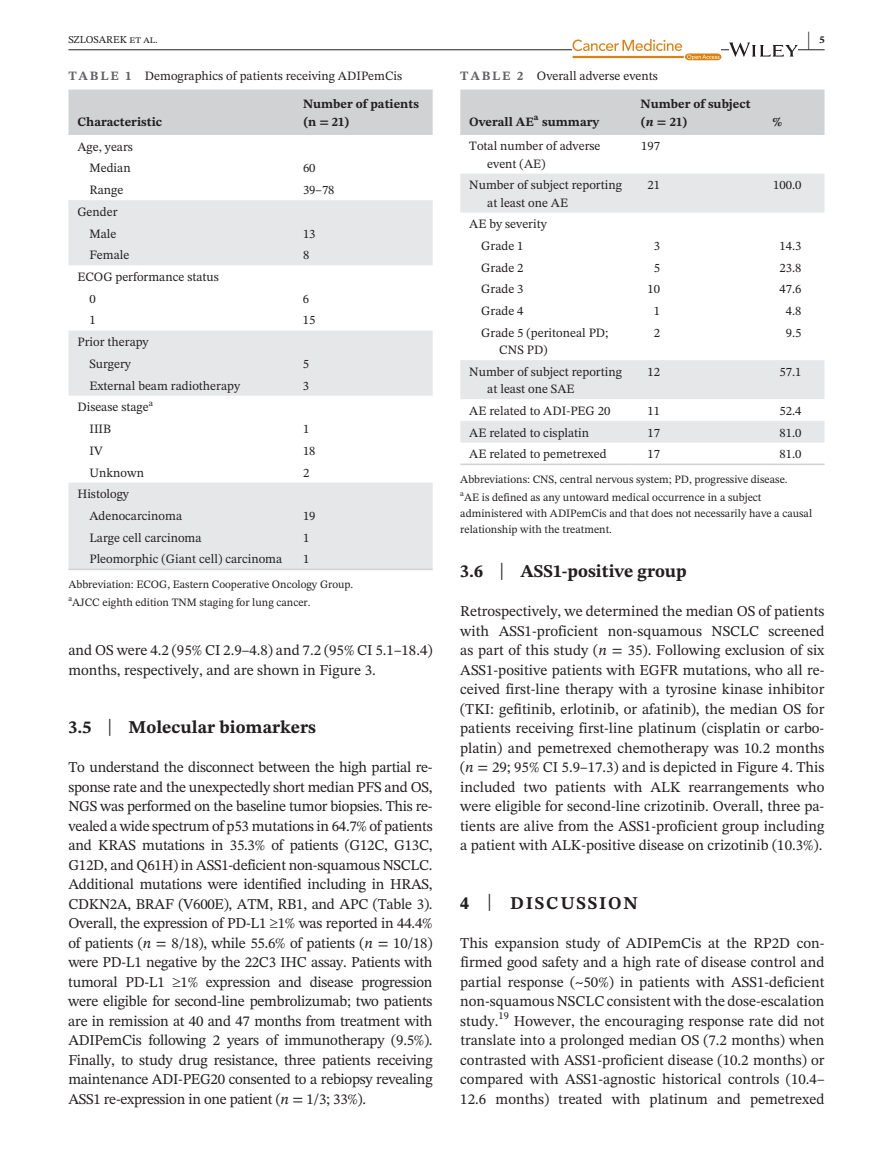
<style>
.page{position:relative;width:893px;height:1174px;background:#fff}
.page>*{position:absolute;margin:0;border:0;box-sizing:border-box;transform-origin:0 0}
.t1{font:700 21px "STIX Two Text";color:#231f20;scale:.42 1}
.t2{font:700 18px "STIX Two Text";color:#231f20}
.t3{font:700 18px "STIX Two Text";letter-spacing:.1em;color:#231f20}
.t4{font:15px/19.5px "STIX Two Text";color:#231f20;text-align:justify}
.t5{font:12.75px/21.8px "STIX Two Text";color:#231f20}
.t6{font:700 12.75px/17.2px "STIX Two Text";color:#231f20}
.t7{font:11.25px/15.8px "STIX Two Text";color:#231f20}
.t8{font:10.5px "STIX Two Text";color:#231f20}
.t9{font:700 10.5px "STIX Two Text";color:#231f20}
.t10{font:7.8px "STIX Two Text";color:#231f20}
.s1{font-weight:700;color:#636366}
.s2{font-weight:400;font-size:23.7px}
.s3{font-style:italic}
</style>
<div class="page">
<hr style="left:68px;top:49px;width:756px;height:1px;background:#231f20">
<svg style="left:572px;top:39px;width:149px;height:21px"></svg>
<svg style="left:729px;top:43px;width:69px;height:14px"></svg>
<div style="left:68px;top:90px;width:365px;height:45px;background:#d1d2d4"></div>
<svg style="left:68px;top:200px;width:365px;height:368px;fill:#e6e7e9"></svg>
<hr style="left:68px;top:568px;width:226px;height:2px;background:#d1d2d4">
<hr style="left:294px;top:568px;width:139px;height:2px;background:#d1d2d4">
<div style="left:460px;top:90px;width:364px;height:45px;background:#d1d2d4"></div>
<svg style="left:460px;top:174px;width:364px;height:268px"></svg>
<hr style="left:460px;top:463px;width:172px;height:2px;background:#d1d2d4">
<hr style="left:632px;top:463px;width:131px;height:2px;background:#d1d2d4">
<hr style="left:763px;top:463px;width:61px;height:2px;background:#d1d2d4">
<h1 class="t1" style="left:807px;top:24px;width:8px">|</h1>
<p class="t8" style="left:68px;top:32px;width:91px">SZLOSAREK et al.</p>
<p class="t9" style="left:819px;top:32px;width:7px">5</p>
<p class="t5" style="left:68px;top:65px;width:335px"><span class="s1">TABLE 1</span> Demographics of patients receiving ADIPemCis</p>
<p class="t6" style="left:77px;top:113px;width:86px">Characteristic</p>
<p class="t6" style="left:303px;top:96px;width:117px">Number of patients (n = 21)</p>
<p class="t5" style="left:77px;top:135px;width:57px;text-align:right">Age, years<br>Median</p>
<p class="t5" style="left:303px;top:157px;width:14px">60</p>
<p class="t5" style="left:89px;top:179px;width:35px">Range</p>
<p class="t5" style="left:303px;top:179px;width:33px">39–78</p>
<p class="t5" style="left:77px;top:201px;width:42px;text-align:right">Gender<br>Male</p>
<p class="t5" style="left:303px;top:222px;width:14px">13</p>
<p class="t5" style="left:89px;top:244px;width:41px">Female</p>
<p class="t5" style="left:303px;top:244px;width:8px">8</p>
<p class="t5" style="left:89px;top:266px;width:131px;text-indent:-12px">ECOG performance status<br>0</p>
<p class="t5" style="left:303px;top:287px;width:8px">6</p>
<p class="t5" style="left:89px;top:309px;width:8px">1</p>
<p class="t5" style="left:303px;top:309px;width:14px">15</p>
<p class="t5" style="left:77px;top:331px;width:73px;text-align:center">Prior therapy<br>Surgery</p>
<p class="t5" style="left:303px;top:353px;width:8px">5</p>
<p class="t5" style="left:89px;top:374px;width:152px">External beam radiotherapy</p>
<p class="t5" style="left:303px;top:374px;width:8px">3</p>
<p class="t5" style="left:89px;top:396px;width:65px;text-indent:-12px">Disease stage<sup>a<br></sup>IIIB</p>
<p class="t5" style="left:303px;top:418px;width:8px">1</p>
<p class="t5" style="left:89px;top:439px;width:15px">IV</p>
<p class="t5" style="left:303px;top:439px;width:14px">18</p>
<p class="t5" style="left:89px;top:461px;width:56px">Unknown</p>
<p class="t5" style="left:303px;top:461px;width:8px">2</p>
<p class="t5" style="left:89px;top:483px;width:94px;text-indent:-12px">Histology<br>Adenocarcinoma</p>
<p class="t5" style="left:303px;top:505px;width:14px">19</p>
<p class="t5" style="left:89px;top:526px;width:114px">Large cell carcinoma</p>
<p class="t5" style="left:303px;top:526px;width:8px">1</p>
<p class="t5" style="left:89px;top:548px;width:194px">Pleomorphic (Giant cell) carcinoma</p>
<p class="t5" style="left:303px;top:548px;width:8px">1</p>
<p class="t7" style="left:68px;top:576px;width:286px">Abbreviation: ECOG, Eastern Cooperative Oncology Group.</p>
<p class="t10" style="left:68px;top:593px;width:5px">a</p>
<p class="t7" style="left:72px;top:594px;width:240px">AJCC eighth edition TNM staging for lung cancer.</p>
<p class="t4" style="left:68px;top:640px;width:366px">and OS were 4.2 (95% CI 2.9–4.8) and 7.2 (95% CI 5.1–18.4) months, respectively, and are shown in Figure 3.</p>
<p class="t2" style="left:68px;top:714px;width:249px">3.5 <span class="s2">|</span> Molecular biomarkers</p>
<p class="t4" style="left:68px;top:757px;width:366px">To understand the disconnect between the high partial re&shy;sponse rate and the unexpectedly short median PFS and OS, NGS was performed on the baseline tumor biopsies. This re&shy;vealed a wide spectrum of p53 mutations in 64.7% of patients and KRAS mutations in 35.3% of patients (G12C, G13C, G12D, and Q61H) in ASS1-deficient non-squamous NSCLC.<br>Additional mutations were identified including in HRAS, CDKN2A, BRAF (V600E), ATM, RB1, and APC (Table 3).<br>Overall, the expression of PD-L1 ≥1% was reported in 44.4% of patients (<span class="s3">n</span> = 8/18), while 55.6% of patients (<span class="s3">n</span> = 10/18) were PD-L1 negative by the 22C3 IHC assay. Patients with tumoral PD-L1 ≥1% expression and disease progression were eligible for second-line pembrolizumab; two patients are in remission at 40 and 47 months from treatment with ADIPemCis following 2 years of immunotherapy (9.5%).<br>Finally, to study drug resistance, three patients receiving maintenance ADI-PEG20 consented to a rebiopsy revealing ASS1 re-expression in one patient (<span class="s3">n</span> = 1/3; 33%).</p>
<p class="t5" style="left:460px;top:65px;width:199px"><span class="s1">TABLE 2</span> Overall adverse events</p>
<p class="t6" style="left:469px;top:113px;width:131px">Overall AE<sup>a</sup> summary</p>
<p class="t6" style="left:641px;top:96px;width:112px">Number of subject (<span class="s3">n</span> = 21)</p>
<p class="t6" style="left:772px;top:113px;width:11px">%</p>
<p class="t5" style="left:487px;top:137px;width:115px;line-height:17.2px;text-indent:-18px">Total number of adverse event (AE)</p>
<p class="t5" style="left:641px;top:135px;width:20px">197</p>
<p class="t5" style="left:487px;top:176px;width:136px;line-height:17.2px;text-indent:-18px">Number of subject reporting at least one AE</p>
<p class="t5" style="left:648px;top:174px;width:14px">21</p>
<p class="t5" style="left:773px;top:174px;width:30px">100.0</p>
<p class="t5" style="left:481px;top:213px;width:67px;text-indent:-12px">AE by severity<br>Grade 1</p>
<p class="t5" style="left:654px;top:235px;width:8px">3</p>
<p class="t5" style="left:779px;top:235px;width:24px">14.3</p>
<p class="t5" style="left:481px;top:256px;width:44px">Grade 2</p>
<p class="t5" style="left:654px;top:256px;width:8px">5</p>
<p class="t5" style="left:779px;top:256px;width:24px">23.8</p>
<p class="t5" style="left:481px;top:278px;width:44px">Grade 3</p>
<p class="t5" style="left:648px;top:278px;width:14px">10</p>
<p class="t5" style="left:779px;top:278px;width:24px">47.6</p>
<p class="t5" style="left:481px;top:300px;width:44px">Grade 4</p>
<p class="t5" style="left:654px;top:300px;width:8px">1</p>
<p class="t5" style="left:786px;top:300px;width:17px">4.8</p>
<p class="t5" style="left:499px;top:324px;width:111px;line-height:17.2px;text-indent:-18px">Grade 5 (peritoneal PD;<br>CNS PD)</p>
<p class="t5" style="left:654px;top:322px;width:8px">2</p>
<p class="t5" style="left:786px;top:322px;width:17px">9.5</p>
<p class="t5" style="left:487px;top:363px;width:136px;line-height:17.2px;text-indent:-18px">Number of subject reporting at least one SAE</p>
<p class="t5" style="left:648px;top:361px;width:14px">12</p>
<p class="t5" style="left:779px;top:361px;width:24px">57.1</p>
<p class="t5" style="left:469px;top:400px;width:143px">AE related to ADI-PEG 20</p>
<p class="t5" style="left:648px;top:400px;width:14px">11</p>
<p class="t5" style="left:779px;top:400px;width:24px">52.4</p>
<p class="t5" style="left:469px;top:421px;width:121px">AE related to cisplatin</p>
<p class="t5" style="left:648px;top:421px;width:14px">17</p>
<p class="t5" style="left:779px;top:421px;width:24px">81.0</p>
<p class="t5" style="left:469px;top:443px;width:139px">AE related to pemetrexed</p>
<p class="t5" style="left:648px;top:443px;width:14px">17</p>
<p class="t5" style="left:779px;top:443px;width:24px">81.0</p>
<p class="t7" style="left:460px;top:471px;width:329px">Abbreviations: CNS, central nervous system; PD, progressive disease.</p>
<p class="t10" style="left:460px;top:488px;width:5px">a</p>
<p class="t7" style="left:460px;top:489px;width:353px;text-indent:4px">AE is defined as any untoward medical occurrence in a subject administered with ADIPemCis and that does not necessarily have a causal relationship with the treatment.</p>
<p class="t2" style="left:460px;top:558px;width:228px">3.6 <span class="s2">|</span> ASS1-positive group</p>
<p class="t4" style="left:460px;top:601px;width:366px">Retrospectively, we determined the median OS of patients with ASS1-proficient non-squamous NSCLC screened as part of this study (<span class="s3">n</span> = 35). Following exclusion of six ASS1-positive patients with EGFR mutations, who all re&shy;ceived first-line therapy with a tyrosine kinase inhibitor (TKI: gefitinib, erlotinib, or afatinib), the median OS for patients receiving first-line platinum (cisplatin or carbo&shy;platin) and pemetrexed chemotherapy was 10.2 months (<span class="s3">n</span> = 29; 95% CI 5.9–17.3) and is depicted in Figure 4. This included two patients with ALK rearrangements who were eligible for second-line crizotinib. Overall, three pa&shy;tients are alive from the ASS1-proficient group including a patient with ALK-positive disease on crizotinib (10.3%).</p>
<p class="t3" style="left:460px;top:890px;width:179px">4 <span class="s2">|</span> DISCUSSION</p>
<p class="t4" style="left:460px;top:933px;width:366px">This expansion study of ADIPemCis at the RP2D con&shy;firmed good safety and a high rate of disease control and partial response (~50%) in patients with ASS1-deficient non-squamous NSCLC consistent with the dose-escalation study.</p>
<p class="t8" style="left:498px;top:1008px;width:12px">19</p>
<p class="t4" style="left:460px;top:1011px;width:366px;text-indent:53px">However, the encouraging response rate did not translate into a prolonged median OS (7.2 months) when contrasted with ASS1-proficient disease (10.2 months) or compared with ASS1-agnostic historical controls (10.4– 12.6 months) treated with platinum and pemetrexed</p>
</div>
